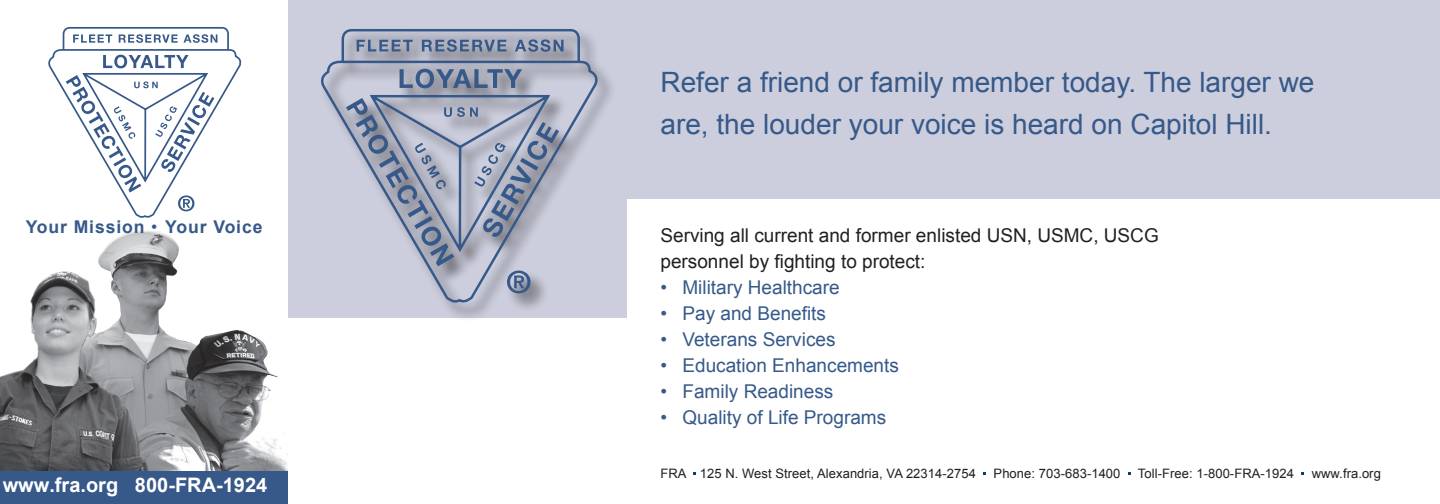
<style>
.page{position:relative;width:1440px;height:504px;background:#fff}
.page>*{position:absolute;margin:0;border:0;box-sizing:border-box;transform-origin:0 0}
.t1{font:28px/42px "Arial";color:#365989}
.t2{font:700 20px "Arial";color:#fff}
.t3{font:19px "Arial";color:#365989}
.t4{font:19px/26px "Arial";color:#231f20}
.t5{font:700 17.6px "Arial";letter-spacing:.05em;color:#365989}
.t6{font:13px "Arial";letter-spacing:.005em;color:#231f20}
.s1{font-weight:400}
</style>
<div class="page">
<div style="left:288px;top:0;width:1152px;height:199px;background:#cccedd"></div>
<img style="left:0;top:230px;width:288px;height:241px">
<div style="left:288px;top:194px;width:338px;height:124px;background:#cccedd"></div>
<div style="left:320px;top:28px;width:296px;height:293px;background:#231f20;opacity:.75"></div>
<svg style="left:321px;top:29px;width:277px;height:274px"></svg>
<hr style="left:343px;top:61px;width:236px;height:2px;background:#365989">
<div style="left:0;top:471px;width:288px;height:33px;background:#365989"></div>
<svg style="left:48px;top:27px;width:193px;height:191px"></svg>
<hr style="left:64px;top:49px;width:164px;height:2px;background:#365989">
<p class="t5" style="left:26px;top:215px;width:238px">Your Mission <span class="s1">•</span> Your Voice</p>
<p class="t2" style="left:3px;top:471px;width:266px">www.fra.org 800-FRA-1924</p>
<h1 class="t1" style="left:660px;top:62px;width:656px">Refer a friend or family member today. The larger we are, the louder your voice is heard on Capitol Hill.</h1>
<p class="t4" style="left:660px;top:223px;width:500px">Serving all current and former enlisted USN, USMC, USCG personnel by fighting to protect:</p>
<p class="t3" style="left:660px;top:275px;width:181px">• Military Healthcare</p>
<p class="t3" style="left:660px;top:301px;width:167px">• Pay and Benefits</p>
<p class="t3" style="left:660px;top:327px;width:177px">• Veterans Services</p>
<p class="t3" style="left:660px;top:353px;width:240px">• Education Enhancements</p>
<p class="t3" style="left:660px;top:379px;width:174px">• Family Readiness</p>
<p class="t3" style="left:660px;top:405px;width:227px">• Quality of Life Programs</p>
<p class="t6" style="left:660px;top:465px;width:317px">FRA 125 N. West Street, Alexandria, VA 22314-2754</p>
<p class="t6" style="left:994px;top:465px;width:128px">Phone: 703-683-1400</p>
<p class="t6" style="left:1138px;top:465px;width:158px">Toll-Free: 1-800-FRA-1924</p>
<p class="t6" style="left:1312px;top:465px;width:71px">www.fra.org</p>
</div>
